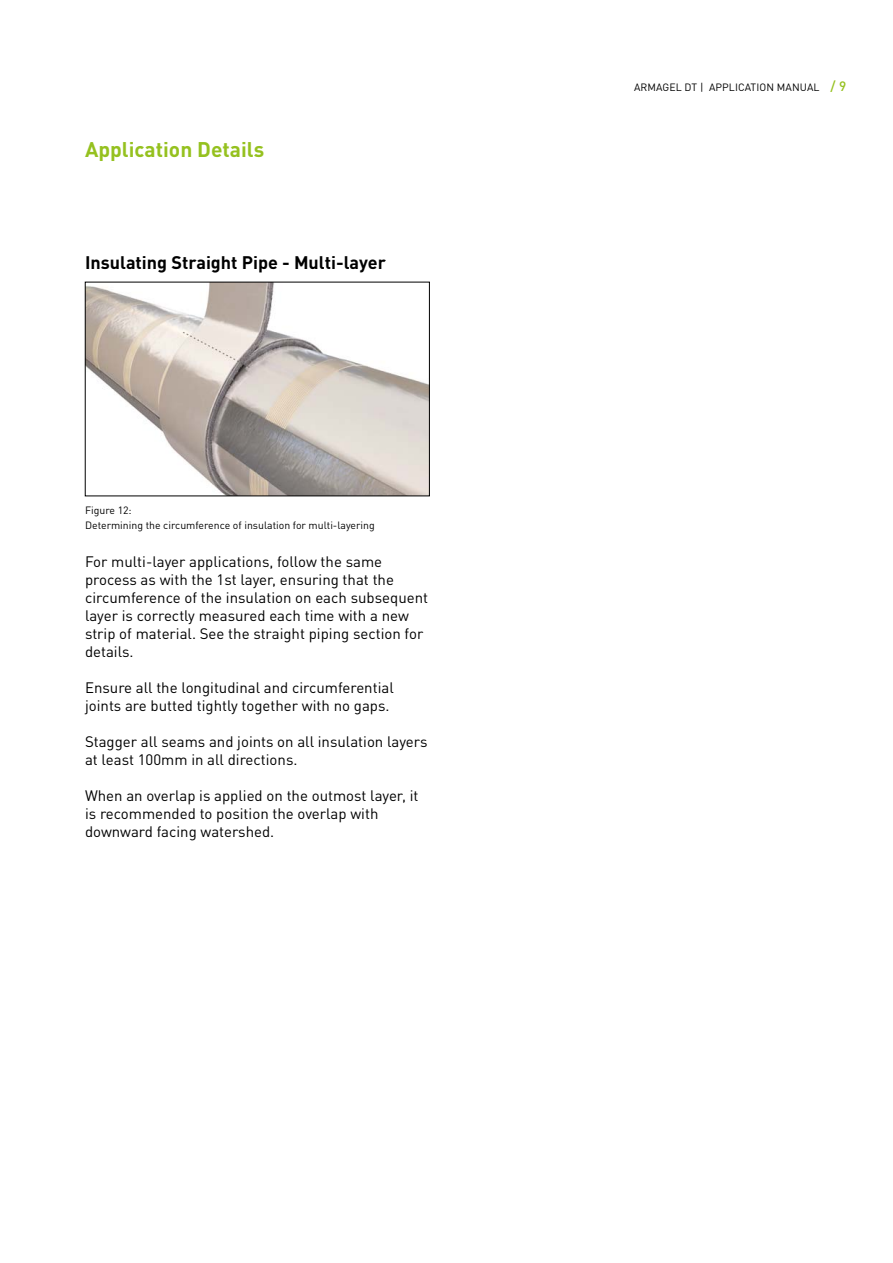
<style>
.page{position:relative;width:893px;height:1263px;background:#fff}
.page>*{position:absolute;margin:0;border:0;box-sizing:border-box;transform-origin:0 0}
._12_15{font:700 21px "DIN Pro";color:#95c11f}
._12_15-2{font:700 18px "DIN Pro";color:#000}
._12_15-3{font:15px/18px "DIN Pro";color:#000}
.BU_Fließtext{font:10.5px "DIN Pro";color:#000}
._12_15-4{font:10.5px "DIN Pro";letter-spacing:.01em;color:#000}
.s1{font-weight:500;font-size:13.5px;color:#95c11f}
</style>
<div class="page">
<img style="left:87px;top:284px;width:341px;height:210px">
<div style="left:85px;top:282px;width:345px;height:214px;border:1px solid #000"></div>
<p class="_12_15" style="left:85px;top:132px;width:181px">Application Details</p>
<p class="_12_15-2" style="left:85px;top:247px;width:302px">Insulating Straight Pipe - Multi-layer</p>
<p class="BU_Fließtext" style="left:85px;top:502px;width:48px">Figure 12:</p>
<p class="BU_Fließtext" style="left:85px;top:517px;width:291px">Determining the circumference of insulation for multi-layering</p>
<p class="_12_15-3" style="left:85px;top:551px;width:345px">For multi-layer applications, follow the same process as with the 1st layer, ensuring that the circumference of the insulation on each subsequent layer is correctly measured each time with a new strip of material. See the straight piping section for details.</p>
<p class="_12_15-3" style="left:85px;top:677px;width:310px">Ensure all the longitudinal and circumferential joints are butted tightly together with no gaps.</p>
<p class="_12_15-3" style="left:85px;top:731px;width:344px">Stagger all seams and joints on all insulation layers at least 100mm in all directions.</p>
<p class="_12_15-3" style="left:85px;top:785px;width:335px">When an overlap is applied on the outmost layer, it is recommended to position the overlap with downward facing watershed.</p>
<p class="_12_15-4" style="left:634px;top:79px;width:214px">ARMAGEL DT | APPLICATION MANUAL <span class="s1">/ 9</span></p>
</div>
